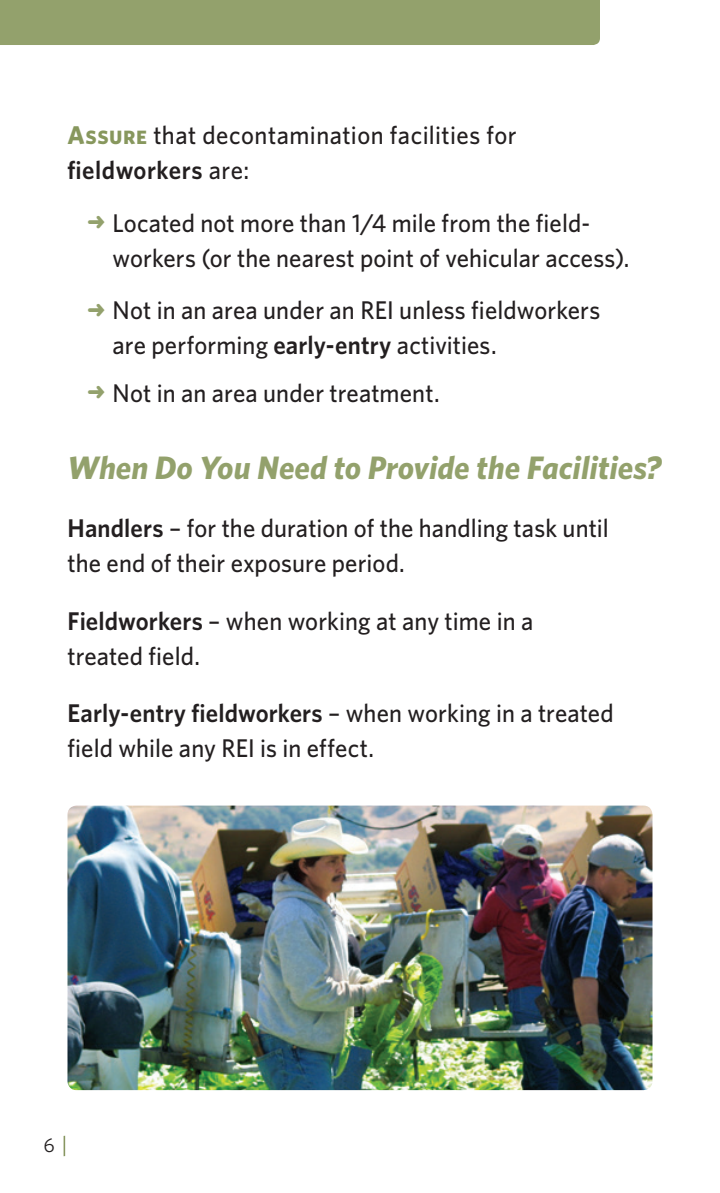
<style>
.page{position:relative;width:720px;height:1193px;background:#fff}
.page>*{position:absolute;margin:0;border:0;box-sizing:border-box;transform-origin:0 0}
.t1{font:italic 700 32.5px "Whitney";color:#93a16c}
.t2{font:500 25.5px/35px "Whitney";letter-spacing:.005em;color:#231f20;scale:.96 1}
.t3{font:500 25.5px/35px "Whitney";letter-spacing:.005em;color:#231f20;scale:1.05 1}
.t4{font:20px "Whitney";color:#231f20}
.s1{font-family:"Whitney Bold SC";font-weight:400;color:#87975d}
.s2{font-weight:600}
.s3{color:#93a16c}
.s4{font-size:22.5px;color:#77874b}
</style>
<div class="page">
<div style="left:0;top:0;width:600px;height:45px;background:#93a16c"></div>
<img style="left:68px;top:805px;width:584px;height:285px">
<p class="t2" style="left:68px;top:117px;width:469px"><span class="s1">Assure</span> that decontamination facilities for <span class="s2">fieldworkers</span> are:</p>
<p class="t2" style="left:112px;top:205px;width:540px;text-indent:-25px"><span class="s3">➜➜</span>Located not more than 1/4 mile from the field&shy;workers (or the nearest point of vehicular access).</p>
<p class="t2" style="left:112px;top:292px;width:510px;text-indent:-25px"><span class="s3">➜➜</span>Not in an area under an REI unless fieldworkers are performing <span class="s2">early-entry</span> activities.</p>
<p class="t2" style="left:87px;top:375px;width:368px"><span class="s3">➜➜</span>Not in an area under treatment.</p>
<p class="t1" style="left:68px;top:449px;width:596px">When Do You Need to Provide the Facilities?</p>
<p class="t3" style="left:68px;top:510px;width:517px"><span class="s2">Handlers</span> – for the duration of the handling task until the end of their exposure period.</p>
<p class="t3" style="left:68px;top:602px;width:445px"><span class="s2">Fieldworkers</span> – when working at any time in a treated field.</p>
<p class="t3" style="left:68px;top:695px;width:522px"><span class="s2">Early-entry fieldworkers</span> – when working in a treated field while any REI is in effect.</p>
<p class="t4" style="left:43px;top:1133px;width:26px">6 <span class="s4">|</span></p>
</div>
